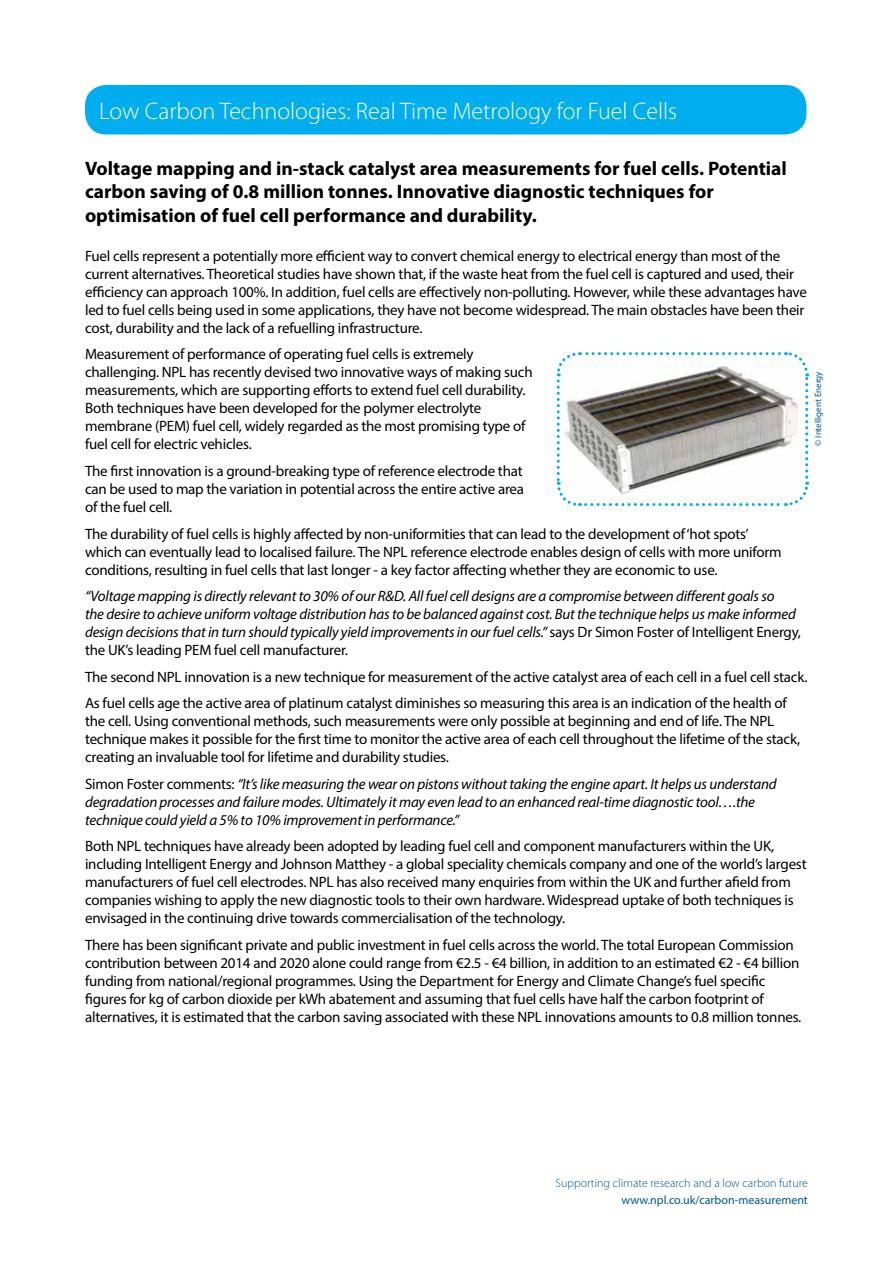
<style>
.page{position:relative;width:893px;height:1263px;background:#fff}
.page>*{position:absolute;margin:0;border:0;box-sizing:border-box;transform-origin:0 0}
.t1{font:300 24px "Myriad Pro";color:#fff}
.t2{font:700 19.5px/23.4px "Myriad Pro";color:#000}
.t3{font:15px/18px "Myriad Pro";letter-spacing:-.015em;color:#000}
.t4{font:italic 15px/18px "Myriad Pro";letter-spacing:-.015em;color:#000}
.t5{font:300 12px "Myriad Pro";color:#005596}
.t6{font:12px "Myriad Pro";color:#005596}
.t7{font:9px "Myriad Pro";color:#005596}
.s1{font-style:normal}
</style>
<div class="page">
<div style="left:85px;top:85px;width:721px;height:49px;background:#00aeef;border-radius:21px"></div>
<svg style="left:556px;top:352px;width:254px;height:154px"></svg>
<h1 class="t1" style="left:99px;top:98px;width:579px">Low Carbon Technologies: Real Time Metrology for Fuel Cells</h1>
<h2 class="t2" style="left:85px;top:156px;width:703px">Voltage mapping and in-stack catalyst area measurements for fuel cells. Potential carbon saving of 0.8 million tonnes. Innovative diagnostic techniques for optimisation of fuel cell performance and durability.</h2>
<p class="t3" style="left:85px;top:247px;width:723px">Fuel cells represent a potentially more efficient way to convert chemical energy to electrical energy than most of the current alternatives. Theoretical studies have shown that, if the waste heat from the fuel cell is captured and used, their efficiency can approach 100%. In addition, fuel cells are effectively non-polluting. However, while these advantages have led to fuel cells being used in some applications, they have not become widespread. The main obstacles have been their cost, durability and the lack of a refuelling infrastructure.</p>
<p class="t3" style="left:85px;top:345px;width:449px">Measurement of performance of operating fuel cells is extremely challenging. NPL has recently devised two innovative ways of making such measurements, which are supporting efforts to extend fuel cell durability.<br>Both techniques have been developed for the polymer electrolyte membrane (PEM) fuel cell, widely regarded as the most promising type of fuel cell for electric vehicles.</p>
<p class="t3" style="left:85px;top:462px;width:441px;text-align:justify">The first innovation is a ground-breaking type of reference electrode that can be used to map the variation in potential across the entire active area of the fuel cell.</p>
<p class="t3" style="left:85px;top:524px;width:698px">The durability of fuel cells is highly affected by non-uniformities that can lead to the development of ‘hot spots’ which can eventually lead to localised failure. The NPL reference electrode enables design of cells with more uniform conditions, resulting in fuel cells that last longer - a key factor affecting whether they are economic to use.</p>
<p class="t4" style="left:85px;top:587px;width:717px">“Voltage mapping is directly relevant to 30% of our R&amp;D. All fuel cell designs are a compromise between different goals so<br>the desire to achieve uniform voltage distribution has to be balanced against cost. But the technique helps us make informed design decisions that in turn should typically yield improvements in our fuel cells.” <span class="s1">says Dr Simon Foster of Intelligent Energy, the UK’s leading PEM fuel cell manufacturer.</span></p>
<p class="t3" style="left:85px;top:663px;width:724px;line-height:26.5px">The second NPL innovation is a new technique for measurement of the active catalyst area of each cell in a fuel cell stack.<br>As fuel cells age the active area of platinum catalyst diminishes so measuring this area is an indication of the health of</p>
<p class="t3" style="left:85px;top:712px;width:717px">the cell. Using conventional methods, such measurements were only possible at beginning and end of life. The NPL technique makes it possible for the first time to monitor the active area of each cell throughout the lifetime of the stack, creating an invaluable tool for lifetime and durability studies.</p>
<p class="t4" style="left:85px;top:774px;width:693px"><span class="s1">Simon Foster comments:</span> “It’s like measuring the wear on pistons without taking the engine apart. It helps us understand degradation processes and failure modes. Ultimately it may even lead to an enhanced real-time diagnostic tool….the technique could yield a 5% to 10% improvement in performance.”</p>
<p class="t3" style="left:85px;top:837px;width:723px">Both NPL techniques have already been adopted by leading fuel cell and component manufacturers within the UK, including Intelligent Energy and Johnson Matthey - a global speciality chemicals company and one of the world’s largest manufacturers of fuel cell electrodes. NPL has also received many enquiries from within the UK and further afield from companies wishing to apply the new diagnostic tools to their own hardware. Widespread uptake of both techniques is envisaged in the continuing drive towards commercialisation of the technology.</p>
<p class="t3" style="left:85px;top:935px;width:718px">There has been significant private and public investment in fuel cells across the world. The total European Commission contribution between 2014 and 2020 alone could range from €2.5 - €4 billion, in addition to an estimated €2 - €4 billion funding from national/regional programmes. Using the Department for Energy and Climate Change’s fuel specific figures for kg of carbon dioxide per kWh abatement and assuming that fuel cells have half the carbon footprint of alternatives, it is estimated that the carbon saving associated with these NPL innovations amounts to 0.8 million tonnes.</p>
<p class="t7" style="left:812px;top:446px;width:76px;rotate:-90deg">© Intelligent Energy</p>
<p class="t5" style="left:555px;top:1176px;width:254px">Supporting climate research and a low carbon future</p>
<p class="t6" style="left:621px;top:1192px;width:188px">www.npl.co.uk/carbon-measurement</p>
</div>
